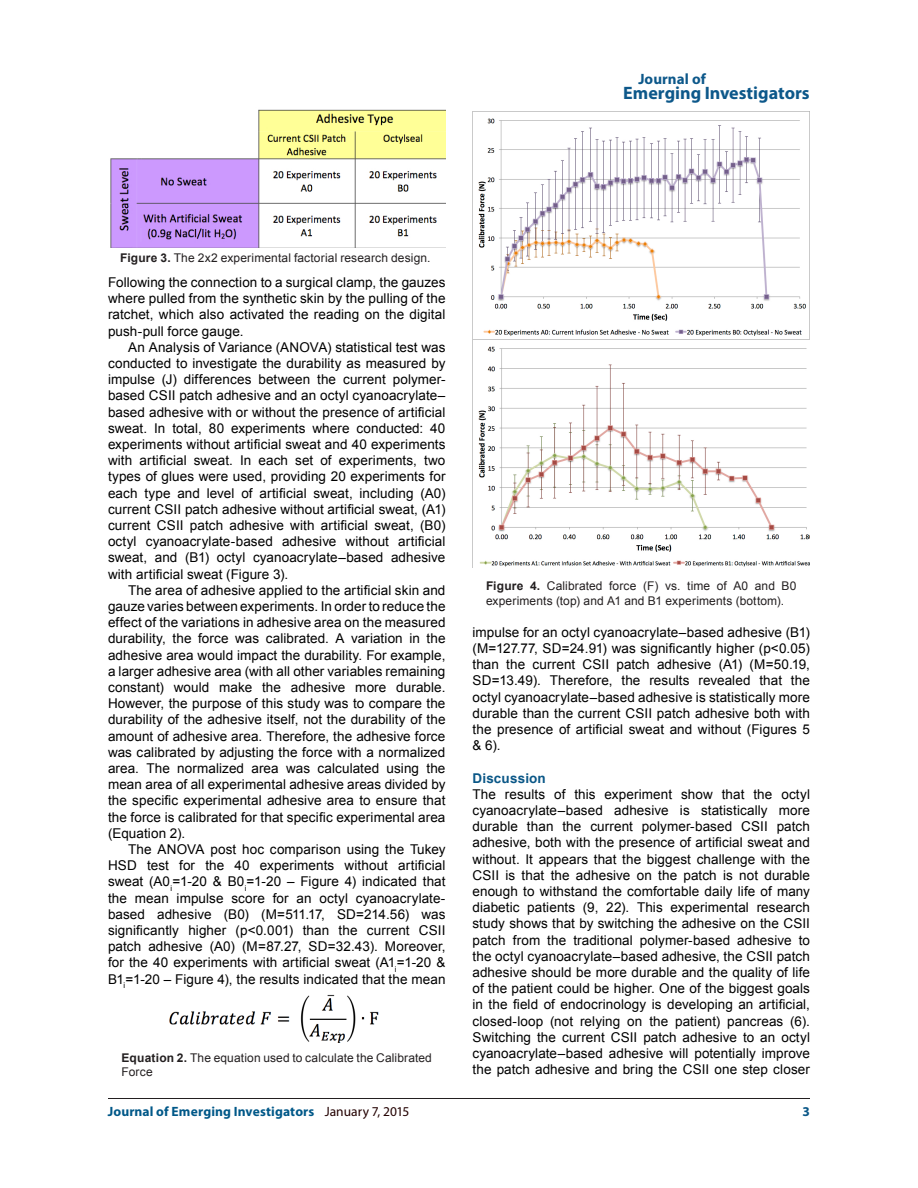
<style>
.page{position:relative;width:918px;height:1188px;background:#fff}
.page>*{position:absolute;margin:0;border:0;box-sizing:border-box;transform-origin:0 0}
.t1{font:700 18px "Myriad Pro";color:#0d588a}
.t2{font:700 15px "Myriad Pro";letter-spacing:.005em;color:#0d588a}
.t3{font:13.5px/16.2px "Arial";letter-spacing:.005em;color:#000;text-align:justify}
.t4{font:700 13.5px "Myriad Pro";letter-spacing:.01em;color:#005888}
.t5{font:700 13.5px "Arial";letter-spacing:.01em;color:#0a5787}
.t6{font:700 13.5px "Myriad Pro";color:#0a5787}
.t7{font:12px/14.4px "Arial";letter-spacing:.01em;color:#231f20}
.s1{font-weight:700}
.s2{font-weight:400;color:#230000}
</style>
<div class="page">
<hr style="left:108px;top:1098px;width:702px;height:1px;background:#231f20">
<img style="left:169px;top:994px;width:210px;height:49px">
<img style="left:110px;top:109px;width:336px;height:138px">
<img style="left:472px;top:112px;width:338px;height:227px">
<img style="left:472px;top:339px;width:338px;height:228px">
<p class="t2" style="left:638px;top:69px;width:69px">Journal of</p>
<h1 class="t1" style="left:623px;top:81px;width:188px">Emerging Investigators</h1>
<p class="t7" style="left:120px;top:251px;width:312px"><span class="s1">Figure 3.</span> The 2x2 experimental factorial research design.</p>
<p class="t3" style="left:108px;top:274px;width:339px">Following the connection to a surgical clamp, the gauzes where pulled from the synthetic skin by the pulling of the ratchet, which also activated the reading on the digital push-pull force gauge.</p>
<p class="t3" style="left:108px;top:339px;width:339px;text-indent:20px">An Analysis of Variance (ANOVA) statistical test was conducted to investigate the durability as measured by impulse (J) differences between the current polymer&shy;based CSII patch adhesive and an octyl cyanoacrylate– based adhesive with or without the presence of artificial sweat. In total, 80 experiments where conducted: 40 experiments without artificial sweat and 40 experiments with artificial sweat. In each set of experiments, two types of glues were used, providing 20 experiments for each type and level of artificial sweat, including (A0) current CSII patch adhesive without artificial sweat, (A1) current CSII patch adhesive with artificial sweat, (B0) octyl cyanoacrylate-based adhesive without artificial sweat, and (B1) octyl cyanoacrylate–based adhesive with artificial sweat (Figure 3).</p>
<p class="t3" style="left:108px;top:582px;width:339px;text-indent:20px">The area of adhesive applied to the artificial skin and gauze varies between experiments. In order to reduce the effect of the variations in adhesive area on the measured durability, the force was calibrated. A variation in the adhesive area would impact the durability. For example, a larger adhesive area (with all other variables remaining constant) would make the adhesive more durable.<br>However, the purpose of this study was to compare the durability of the adhesive itself, not the durability of the amount of adhesive area. Therefore, the adhesive force was calibrated by adjusting the force with a normalized area. The normalized area was calculated using the mean area of all experimental adhesive areas divided by the specific experimental adhesive area to ensure that the force is calibrated for that specific experimental area (Equation 2).</p>
<p class="t3" style="left:108px;top:841px;width:339px;text-indent:20px">The ANOVA post hoc comparison using the Tukey HSD test for the 40 experiments without artificial sweat (A0<sub>i</sub>=1-20 &amp; B0<sub>i</sub>=1-20 – Figure 4) indicated that the mean impulse score for an octyl cyanoacrylate&shy;based adhesive (B0) (M=511.17, SD=214.56) was significantly higher (p&lt;0.001) than the current CSII patch adhesive (A0) (M=87.27, SD=32.43). Moreover, for the 40 experiments with artificial sweat (A1<sub>i</sub>=1-20 &amp; B1<sub>i</sub>=1-20 – Figure 4), the results indicated that the mean</p>
<p class="t7" style="left:122px;top:1050px;width:312px"><span class="s1">Equation 2.</span> The equation used to calculate the Calibrated<br>Force</p>
<p class="t7" style="left:486px;top:579px;width:312px"><span class="s1">Figure 4.</span> Calibrated force (F) vs. time of A0 and B0 experiments (top) and A1 and B1 experiments (bottom).</p>
<p class="t3" style="left:472px;top:624px;width:339px">impulse for an octyl cyanoacrylate–based adhesive (B1) (M=127.77, SD=24.91) was significantly higher (p&lt;0.05) than the current CSII patch adhesive (A1) (M=50.19, SD=13.49). Therefore, the results revealed that the octyl cyanoacrylate–based adhesive is statistically more durable than the current CSII patch adhesive both with the presence of artificial sweat and without (Figures 5 &amp; 6).</p>
<p class="t5" style="left:472px;top:769px;width:75px">Discussion</p>
<p class="t3" style="left:472px;top:786px;width:339px">The results of this experiment show that the octyl cyanoacrylate–based adhesive is statistically more durable than the current polymer-based CSII patch adhesive, both with the presence of artificial sweat and without. It appears that the biggest challenge with the CSII is that the adhesive on the patch is not durable enough to withstand the comfortable daily life of many diabetic patients (9, 22). This experimental research study shows that by switching the adhesive on the CSII patch from the traditional polymer-based adhesive to the octyl cyanoacrylate–based adhesive, the CSII patch adhesive should be more durable and the quality of life of the patient could be higher. One of the biggest goals in the field of endocrinology is developing an artificial, closed-loop (not relying on the patient) pancreas (6).<br>Switching the current CSII patch adhesive to an octyl cyanoacrylate–based adhesive will potentially improve the patch adhesive and bring the CSII one step closer</p>
<p class="t4" style="left:108px;top:1102px;width:303px">Journal of Emerging Investigators <span class="s2">January 7, 2015</span></p>
<p class="t6" style="left:803px;top:1102px;width:9px">3</p>
</div>
